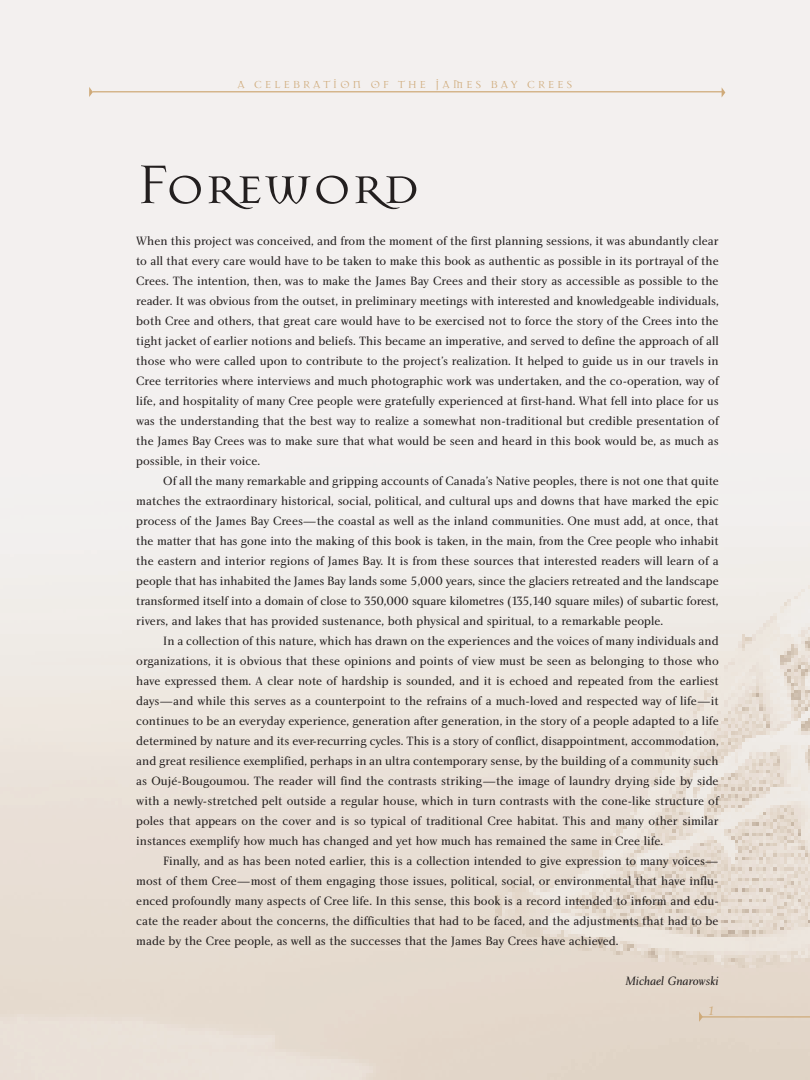
<style>
.page{position:relative;width:810px;height:1080px;background:#fff}
.page>*{position:absolute;margin:0;border:0;box-sizing:border-box;transform-origin:0 0}
.t1{font:60px "Mason";color:#231f1f}
.t2{font:12.5px/20px "Charlotte Book Plain";color:#231f1f;text-align:justify}
.t3{font:12.5px "Charlotte Book Italic Plain";color:#231f1f}
.t4{font:12.5px "Charlotte Book Italic Plain";color:#cfaa79}
.t5{font:11.25px "Mason Alternate";letter-spacing:.235em;color:#cfaa79}
</style>
<div class="page">
<img style="left:0;top:0;width:810px;height:1080px">
<hr style="left:93px;top:91px;width:630px;height:1px;background:#cfaa79">
<svg style="left:89px;top:87px;width:4px;height:10px"></svg>
<svg style="left:722px;top:87px;width:3px;height:11px"></svg>
<hr style="left:701px;top:1016px;width:109px;height:2px;background:#cfaa79">
<svg style="left:699px;top:1012px;width:4px;height:10px"></svg>
<p class="t5" style="left:237px;top:77px;width:337px">A CELEBRATION OF THE JAMES BAY CREES</p>
<h1 class="t1" style="left:136px;top:147px;width:285px">Foreword</h1>
<p class="t2" style="left:136px;top:232px;width:584px">When this project was conceived, and from the moment of the first planning sessions, it was abundantly clear to all that every care would have to be taken to make this book as authentic as possible in its portrayal of the Crees. The intention, then, was to make the James Bay Crees and their story as accessible as possible to the reader. It was obvious from the outset, in preliminary meetings with interested and knowledgeable individuals, both Cree and others, that great care would have to be exercised not to force the story of the Crees into the tight jacket of earlier notions and beliefs. This became an imperative, and served to define the approach of all those who were called upon to contribute to the project’s realization. It helped to guide us in our travels in Cree territories where interviews and much photographic work was undertaken, and the co-operation, way of life, and hospitality of many Cree people were gratefully experienced at first-hand. What fell into place for us was the understanding that the best way to realize a somewhat non-traditional but credible presentation of the James Bay Crees was to make sure that what would be seen and heard in this book would be, as much as possible, in their voice.</p>
<p class="t2" style="left:136px;top:472px;width:584px;text-indent:27px">Of all the many remarkable and gripping accounts of Canada’s Native peoples, there is not one that quite matches the extraordinary historical, social, political, and cultural ups and downs that have marked the epic process of the James Bay Crees—the coastal as well as the inland communities. One must add, at once, that the matter that has gone into the making of this book is taken, in the main, from the Cree people who inhabit the eastern and interior regions of James Bay. It is from these sources that interested readers will learn of a people that has inhabited the James Bay lands some 5,000 years, since the glaciers retreated and the landscape transformed itself into a domain of close to 350,000 square kilometres (135,140 square miles) of subartic forest, rivers, and lakes that has provided sustenance, both physical and spiritual, to a remarkable people.</p>
<p class="t2" style="left:136px;top:632px;width:584px;text-indent:27px">In a collection of this nature, which has drawn on the experiences and the voices of many individuals and organizations, it is obvious that these opinions and points of view must be seen as belonging to those who have expressed them. A clear note of hardship is sounded, and it is echoed and repeated from the earliest days—and while this serves as a counterpoint to the refrains of a much-loved and respected way of life—it continues to be an everyday experience, generation after generation, in the story of a people adapted to a life determined by nature and its ever-recurring cycles. This is a story of conflict, disappointment, accommodation, and great resilience exemplified, perhaps in an ultra contemporary sense, by the building of a community such as Oujé-Bougoumou. The reader will find the contrasts striking—the image of laundry drying side by side with a newly-stretched pelt outside a regular house, which in turn contrasts with the cone-like structure of poles that appears on the cover and is so typical of traditional Cree habitat. This and many other similar instances exemplify how much has changed and yet how much has remained the same in Cree life.</p>
<p class="t2" style="left:136px;top:852px;width:584px;text-indent:27px">Finally, and as has been noted earlier, this is a collection intended to give expression to many voices— most of them Cree—most of them engaging those issues, political, social, or environmental that have influ&shy;enced profoundly many aspects of Cree life. In this sense, this book is a record intended to inform and edu&shy;cate the reader about the concerns, the difficulties that had to be faced, and the adjustments that had to be made by the Cree people, as well as the successes that the James Bay Crees have achieved.</p>
<p class="t3" style="left:625px;top:976px;width:95px">Michael Gnarowski</p>
<p class="t4" style="left:708px;top:1006px;width:9px">1</p>
</div>
